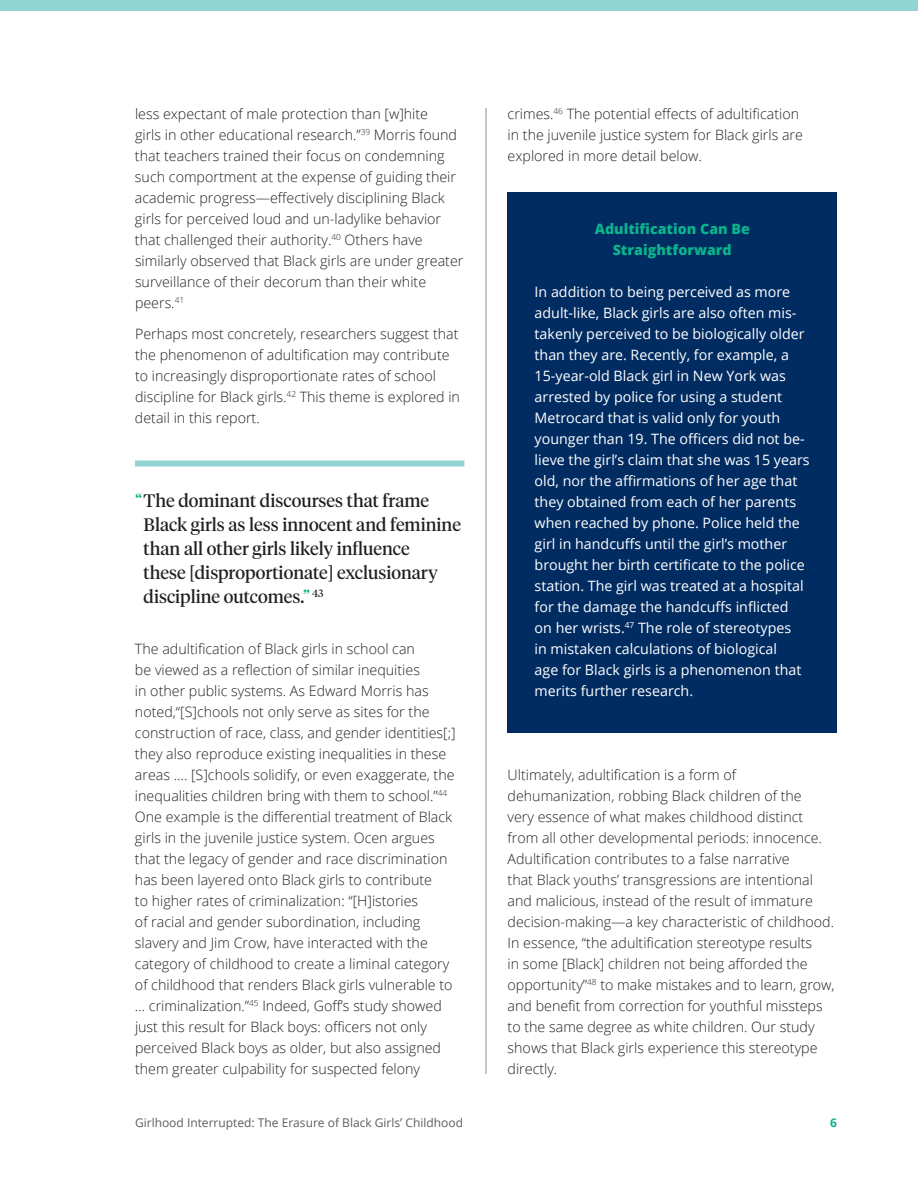
<style>
.page{position:relative;width:918px;height:1188px;background:#fff}
.page>*{position:absolute;margin:0;border:0;box-sizing:border-box;transform-origin:0 0}
.t1{font:18px/24px "Tiempos Headline";color:#231f20}
.t2{font:300 14.25px/21px "Open Sans";color:#231f20}
.t3{font:14.25px/21px "Open Sans";color:#fff}
.t4{font:800 14.25px/21px "Open Sans";color:#0bb38c;text-align:center}
.t5{font:12px "Open Sans";color:#5c5e60}
.t6{font:700 12px "Open Sans";color:#0bb38c}
.s1{color:#0bb38c}
</style>
<div class="page">
<div style="left:0;top:0;width:918px;height:11px;background:#91d4d2"></div>
<div style="left:508px;top:192px;width:329px;height:540px;background:#002c62"></div>
<div style="left:135px;top:460px;width:329px;height:6px;background:#91d4d2"></div>
<hr style="left:486px;top:108px;width:1px;height:966px;background:#8d8f90">
<p class="t2" style="left:135px;top:102px;width:330px">less expectant of male protection than [w]hite<br>girls in other educational research.”<sup>39</sup> Morris found that teachers trained their focus on condemning such comportment at the expense of guiding their academic progress—effectively disciplining Black girls for perceived loud and un-ladylike behavior that challenged their authority.<sup>40</sup> Others have similarly observed that Black girls are under greater surveillance of their decorum than their white peers.<sup>41</sup></p>
<p class="t2" style="left:135px;top:323px;width:327px">Perhaps most concretely, researchers suggest that the phenomenon of adultification may contribute to increasingly disproportionate rates of school discipline for Black girls.<sup>42</sup> This theme is explored in detail in this report.</p>
<p class="t1" style="left:144px;top:488px;width:319px;text-indent:-9px"><span class="s1">“</span>The dominant discourses that frame Black girls as less innocent and feminine than all other girls likely influence<br>these [disproportionate] exclusionary discipline outcomes.<span class="s1">”</span> <sup>43</sup></p>
<p class="t2" style="left:135px;top:638px;width:322px">The adultification of Black girls in school can<br>be viewed as a reflection of similar inequities<br>in other public systems. As Edward Morris has noted,“[S]chools not only serve as sites for the construction of race, class, and gender identities[;] they also reproduce existing inequalities in these areas …. [S]chools solidify, or even exaggerate, the inequalities children bring with them to school.”<sup>44<br></sup>One example is the differential treatment of Black girls in the juvenile justice system. Ocen argues that the legacy of gender and race discrimination has been layered onto Black girls to contribute<br>to higher rates of criminalization: “[H]istories<br>of racial and gender subordination, including slavery and Jim Crow, have interacted with the category of childhood to create a liminal category of childhood that renders Black girls vulnerable to … criminalization.”<sup>45</sup> Indeed, Goff’s study showed just this result for Black boys: officers not only perceived Black boys as older, but also assigned them greater culpability for suspected felony</p>
<p class="t2" style="left:508px;top:102px;width:297px">crimes.<sup>46</sup> The potential effects of adultification in the juvenile justice system for Black girls are explored in more detail below.</p>
<p class="t4" style="left:595px;top:218px;width:157px">Adultification Can Be<br>Straightforward</p>
<p class="t3" style="left:535px;top:281px;width:277px">In addition to being perceived as more adult-like, Black girls are also often mis&shy;takenly perceived to be biologically older than they are. Recently, for example, a 15-year-old Black girl in New York was arrested by police for using a student Metrocard that is valid only for youth younger than 19. The officers did not be&shy;lieve the girl’s claim that she was 15 years old, nor the affirmations of her age that they obtained from each of her parents when reached by phone. Police held the girl in handcuffs until the girl’s mother brought her birth certificate to the police station. The girl was treated at a hospital for the damage the handcuffs inflicted<br>on her wrists.<sup>47</sup> The role of stereotypes<br>in mistaken calculations of biological<br>age for Black girls is a phenomenon that merits further research.</p>
<p class="t2" style="left:508px;top:764px;width:329px">Ultimately, adultification is a form of dehumanization, robbing Black children of the<br>very essence of what makes childhood distinct from all other developmental periods: innocence.<br>Adultification contributes to a false narrative<br>that Black youths’ transgressions are intentional and malicious, instead of the result of immature decision-making—a key characteristic of childhood.<br>In essence, “the adultification stereotype results<br>in some [Black] children not being afforded the opportunity”<sup>48</sup> to make mistakes and to learn, grow, and benefit from correction for youthful missteps to the same degree as white children. Our study shows that Black girls experience this stereotype directly.</p>
<p class="t5" style="left:135px;top:1114px;width:330px">Girlhood Interrupted: The Erasure of Black Girls’ Childhood</p>
<p class="t6" style="left:830px;top:1114px;width:8px">6</p>
</div>
